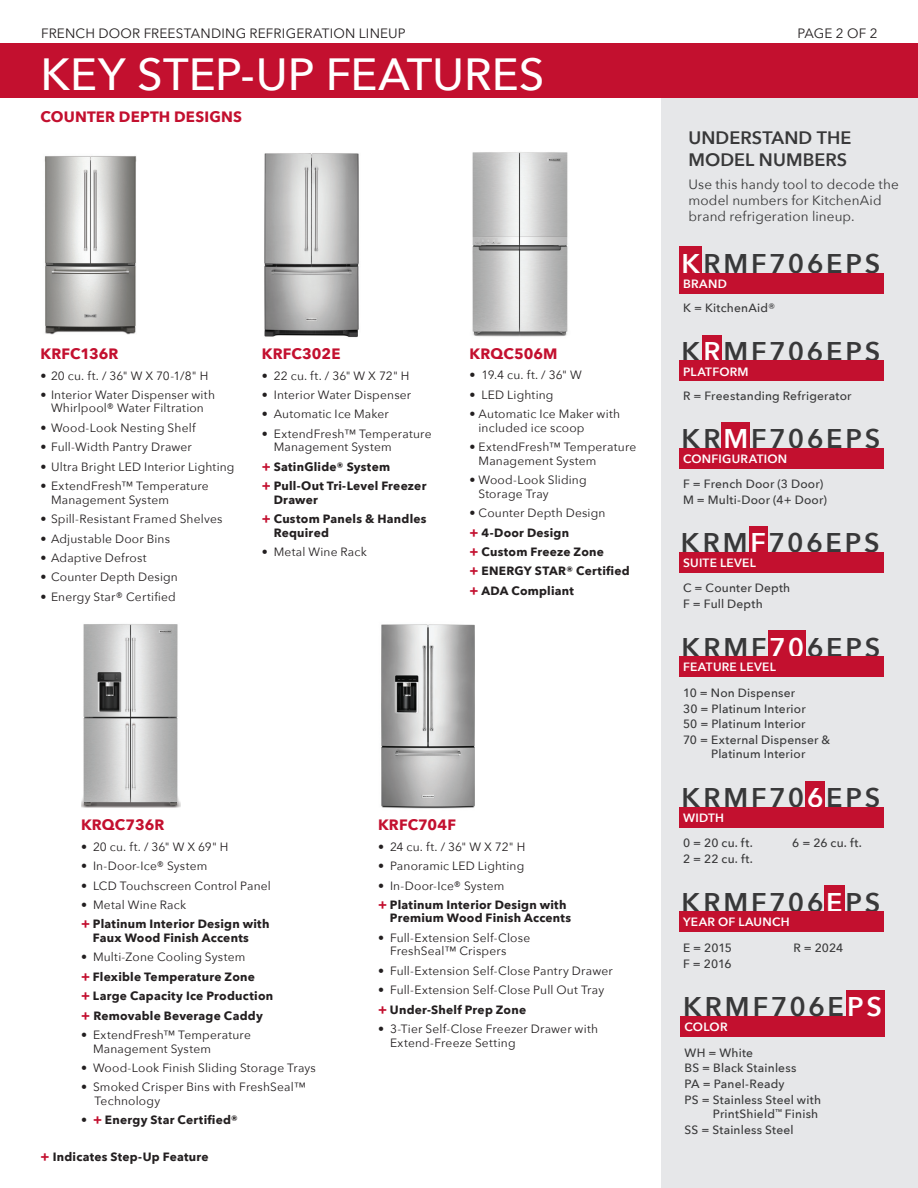
<style>
.page{position:relative;width:918px;height:1188px;background:#fff}
.page>*{position:absolute;margin:0;border:0;box-sizing:border-box;transform-origin:0 0}
.t1{font:500 45px "Avenir Next";color:#fff}
.t2{font:600 27px "Avenir Next";letter-spacing:.105em;color:#383839}
.t3{font:600 18px/21.6px "Avenir Next";letter-spacing:.005em;color:#383839}
.t4{font:700 15px "Avenir Next";letter-spacing:.01em;color:#c3102f}
.t5{font:13.5px/16.2px "Avenir Next";letter-spacing:.01em;color:#383839}
.t6{font:13.5px "Avenir Next";letter-spacing:.015em;color:#231f20}
.t7{font:12px/13.5px "Avenir Next";letter-spacing:.015em;color:#231f20}
.t8{font:700 12px/19.5px "Avenir Next";letter-spacing:.02em;color:#231f20}
.t9{font:500 12px/15.8px "Avenir Next";letter-spacing:.015em;color:#383839}
.t10{font:600 12px "Avenir Next";letter-spacing:.02em;color:#fff}
.t11{font:500 12px/15.8px "Avenir Next";letter-spacing:-.015em;color:#383839}
.s1{font-size:13.5px;color:#c3102f}
.s2{font-weight:400}
.s3{font-weight:700;font-size:13.5px;color:#c3102f}
.s4{font-weight:700}
.s5{color:#fff}
</style>
<div class="page">
<div style="left:662px;top:96px;width:256px;height:1092px;background:#e6e7e9"></div>
<div style="left:0;top:44px;width:918px;height:54px;background:#c3102f"></div>
<img style="left:28px;top:43px;width:531px;height:1px">
<img style="left:44px;top:156px;width:93px;height:179px">
<img style="left:264px;top:153px;width:95px;height:185px">
<img style="left:81px;top:624px;width:100px;height:184px">
<img style="left:472px;top:152px;width:96px;height:185px">
<img style="left:381px;top:624px;width:94px;height:185px">
<div style="left:679px;top:246px;width:23px;height:27px;background:#c3102f"></div>
<div style="left:679px;top:273px;width:204px;height:21px;background:#c3102f"></div>
<div style="left:722px;top:422px;width:28px;height:27px;background:#c3102f"></div>
<div style="left:679px;top:449px;width:204px;height:20px;background:#c3102f"></div>
<div style="left:702px;top:335px;width:19px;height:27px;background:#c3102f"></div>
<div style="left:679px;top:361px;width:204px;height:20px;background:#c3102f"></div>
<div style="left:768px;top:630px;width:37px;height:27px;background:#c3102f"></div>
<div style="left:679px;top:657px;width:204px;height:20px;background:#c3102f"></div>
<div style="left:805px;top:781px;width:20px;height:27px;background:#c3102f"></div>
<div style="left:679px;top:807px;width:204px;height:20px;background:#c3102f"></div>
<div style="left:749px;top:526px;width:19px;height:27px;background:#c3102f"></div>
<div style="left:679px;top:552px;width:204px;height:20px;background:#c3102f"></div>
<div style="left:824px;top:885px;width:21px;height:27px;background:#c3102f"></div>
<div style="left:679px;top:912px;width:204px;height:20px;background:#c3102f"></div>
<div style="left:846px;top:990px;width:39px;height:27px;background:#c3102f"></div>
<div style="left:681px;top:1017px;width:204px;height:20px;background:#c3102f"></div>
<p class="t6" style="left:41px;top:21px;width:366px">FRENCH DOOR FREESTANDING REFRIGERATION LINEUP</p>
<h1 class="t1" style="left:40px;top:36px;width:505px">KEY STEP-UP FEATURES</h1>
<p class="t4" style="left:40px;top:103px;width:203px">COUNTER DEPTH DESIGNS</p>
<p class="t4" style="left:40px;top:341px;width:79px">KRFC136R</p>
<p class="t7" style="left:40px;top:368px;width:169px">• 20 cu. ft. / 36" W X 70-1/8" H</p>
<p class="t7" style="left:40px;top:388px;width:176px;text-align:center">• Interior Water Dispenser with<br>Whirlpool® Water Filtration</p>
<p class="t7" style="left:40px;top:420px;width:157px">• Wood-Look Nesting Shelf</p>
<p class="t7" style="left:40px;top:440px;width:153px">• Full-Width Pantry Drawer</p>
<p class="t7" style="left:40px;top:459px;width:196px">• Ultra Bright LED Interior Lighting</p>
<p class="t7" style="left:51px;top:479px;width:159px;text-indent:-10px">• ExtendFresh™ Temperature<br>Management System</p>
<p class="t7" style="left:40px;top:512px;width:183px">• Spill-Resistant Framed Shelves</p>
<p class="t7" style="left:40px;top:531px;width:131px">• Adjustable Door Bins</p>
<p class="t7" style="left:40px;top:551px;width:108px">• Adaptive Defrost</p>
<p class="t7" style="left:40px;top:570px;width:139px">• Counter Depth Design</p>
<p class="t7" style="left:40px;top:590px;width:137px">• Energy Star® Certified</p>
<p class="t4" style="left:262px;top:341px;width:80px">KRFC302E</p>
<p class="t7" style="left:262px;top:368px;width:149px">• 22 cu. ft. / 36" W X 72" H</p>
<p class="t7" style="left:262px;top:388px;width:151px">• Interior Water Dispenser</p>
<p class="t7" style="left:262px;top:407px;width:129px">• Automatic Ice Maker</p>
<p class="t7" style="left:274px;top:426px;width:159px;text-indent:-12px">• ExtendFresh™ Temperature<br>Management System</p>
<p class="t8" style="left:262px;top:457px;width:166px"><span class="s1">+</span> SatinGlide® System<br><span class="s1">+</span> Pull-Out Tri-Level Freezer</p>
<p class="t8" style="left:262px;top:490px;width:166px;text-indent:12px">Drawer<br><span class="s1">+</span> Custom Panels &amp; Handles</p>
<p class="t8" style="left:274px;top:523px;width:57px">Required</p>
<p class="t7" style="left:262px;top:545px;width:107px">• Metal Wine Rack</p>
<p class="t4" style="left:470px;top:341px;width:90px">KRQC506M</p>
<p class="t7" style="left:470px;top:368px;width:114px">• 19.4 cu. ft. / 36" W</p>
<p class="t7" style="left:470px;top:387px;width:86px">• LED Lighting</p>
<p class="t7" style="left:478px;top:407px;width:143px;text-indent:-9px">• Automatic Ice Maker with included ice scoop</p>
<p class="t7" style="left:478px;top:440px;width:159px;text-indent:-9px">• ExtendFresh™ Temperature<br>Management System</p>
<p class="t7" style="left:478px;top:473px;width:110px;text-indent:-9px">• Wood-Look Sliding<br>Storage Tray</p>
<p class="t8" style="left:470px;top:503px;width:162px"><span class="s2">• Counter Depth Design<br></span><span class="s1">+</span> 4-Door Design<br><span class="s1">+</span> Custom Freeze Zone<br><span class="s1">+</span> ENERGY STAR® Certified <span class="s1">+</span> ADA Compliant</p>
<p class="t4" style="left:81px;top:812px;width:85px">KRQC736R</p>
<p class="t7" style="left:81px;top:839px;width:149px">• 20 cu. ft. / 36" W X 69" H</p>
<p class="t7" style="left:81px;top:859px;width:128px">• In-Door-Ice® System</p>
<p class="t7" style="left:81px;top:878px;width:191px">• LCD Touchscreen Control Panel</p>
<p class="t8" style="left:81px;top:895px;width:190px"><span class="s2">• Metal Wine Rack<br></span><span class="s1">+</span> Platinum Interior Design with</p>
<p class="t8" style="left:93px;top:928px;width:157px">Faux Wood Finish Accents</p>
<p class="t8" style="left:81px;top:947px;width:194px"><span class="s2">• Multi-Zone Cooling System<br></span><span class="s1">+</span> Flexible Temperature Zone<br><span class="s1">+</span> Large Capacity Ice Production <span class="s1">+</span> Removable Beverage Caddy</p>
<p class="t7" style="left:93px;top:1028px;width:159px;text-indent:-12px">• ExtendFresh™ Temperature<br>Management System</p>
<p class="t7" style="left:81px;top:1061px;width:236px">• Wood-Look Finish Sliding Storage Trays</p>
<p class="t7" style="left:95px;top:1080px;width:213px;text-indent:-14px">• Smoked Crisper Bins with FreshSeal™<br>Technology</p>
<p class="t8" style="left:81px;top:1110px;width:159px"><span class="s2">•</span> <span class="s1">+</span> Energy Star Certified®</p>
<p class="t8" style="left:40px;top:1147px;width:170px"><span class="s1">+</span> Indicates Step-Up Feature</p>
<p class="t4" style="left:378px;top:812px;width:80px">KRFC704F</p>
<p class="t7" style="left:378px;top:839px;width:149px">• 24 cu. ft. / 36" W X 72" H</p>
<p class="t7" style="left:378px;top:859px;width:148px">• Panoramic LED Lighting</p>
<p class="t8" style="left:378px;top:875px;width:190px"><span class="s2">• In-Door-Ice® System<br></span><span class="s1">+</span> Platinum Interior Design with</p>
<p class="t8" style="left:390px;top:908px;width:183px">Premium Wood Finish Accents</p>
<p class="t7" style="left:390px;top:930px;width:142px;text-indent:-12px">• Full-Extension Self-Close<br>FreshSeal™ Crispers</p>
<p class="t7" style="left:378px;top:963px;width:236px">• Full-Extension Self-Close Pantry Drawer</p>
<p class="t7" style="left:378px;top:980px;width:228px;line-height:19.5px">• Full-Extension Self-Close Pull Out Tray <span class="s3">+</span> <span class="s4">Under-Shelf Prep Zone</span></p>
<p class="t7" style="left:390px;top:1022px;width:210px;text-indent:-12px">• 3-Tier Self-Close Freezer Drawer with<br>Extend-Freeze Setting</p>
<p class="t6" style="left:797px;top:21px;width:82px">PAGE 2 OF 2</p>
<h3 class="t3" style="left:688px;top:126px;width:164px">UNDERSTAND THE<br>MODEL NUMBERS</h3>
<p class="t5" style="left:688px;top:176px;width:212px">Use this handy tool to decode the model numbers for KitchenAid brand refrigeration lineup.</p>
<h2 class="t2" style="left:682px;top:241px;width:200px"><span class="s5">K</span>RMF706EPS</h2>
<p class="t10" style="left:683px;top:273px;width:45px">BRAND</p>
<p class="t9" style="left:683px;top:300px;width:94px">K = KitchenAid®</p>
<h2 class="t2" style="left:682px;top:328px;width:200px">K<span class="s5">R</span>MF706EPS</h2>
<p class="t10" style="left:683px;top:361px;width:67px">PLATFORM</p>
<p class="t9" style="left:683px;top:387px;width:170px">R = Freestanding Refrigerator</p>
<h2 class="t2" style="left:682px;top:416px;width:200px">KR<span class="s5">M</span>F706EPS</h2>
<p class="t10" style="left:683px;top:449px;width:106px">CONFIGURATION</p>
<p class="t9" style="left:683px;top:475px;width:145px">F = French Door (3 Door)<br>M = Multi-Door (4+ Door)</p>
<h2 class="t2" style="left:681px;top:520px;width:200px">KRM<span class="s5">F</span>706EPS</h2>
<p class="t10" style="left:683px;top:552px;width:74px">SUITE LEVEL</p>
<p class="t9" style="left:683px;top:580px;width:109px">C = Counter Depth<br>F = Full Depth</p>
<h2 class="t2" style="left:682px;top:624px;width:200px">KRMF<span class="s5">70</span>6EPS</h2>
<p class="t10" style="left:683px;top:657px;width:94px">FEATURE LEVEL</p>
<p class="t9" style="left:683px;top:684px;width:149px">10 = Non Dispenser<br>30 = Platinum Interior<br>50 = Platinum Interior<br>70 = External Dispenser &amp;</p>
<p class="t9" style="left:711px;top:746px;width:96px">Platinum Interior</p>
<h2 class="t2" style="left:682px;top:775px;width:200px">KRMF70<span class="s5">6</span>EPS</h2>
<p class="t10" style="left:683px;top:807px;width:43px">WIDTH</p>
<p class="t9" style="left:683px;top:835px;width:71px">0 = 20 cu. ft.<br>2 = 22 cu. ft.</p>
<p class="t9" style="left:792px;top:835px;width:71px">6 = 26 cu. ft.</p>
<h2 class="t2" style="left:682px;top:879px;width:200px">KRMF706<span class="s5">E</span>PS</h2>
<p class="t10" style="left:683px;top:912px;width:108px">YEAR OF LAUNCH</p>
<p class="t11" style="left:683px;top:939px;width:51px">E = 2015<br>F = 2016</p>
<p class="t9" style="left:793px;top:939px;width:51px">R = 2024</p>
<h2 class="t2" style="left:683px;top:984px;width:200px">KRMF706E<span class="s5">PS</span></h2>
<p class="t10" style="left:685px;top:1017px;width:44px">COLOR</p>
<p class="t9" style="left:685px;top:1044px;width:138px">WH = White<br>BS = Black Stainless<br>PA = Panel-Ready<br>PS = Stainless Steel with</p>
<p class="t9" style="left:685px;top:1106px;width:135px;text-indent:28px">PrintShield<sup>™</sup> Finish<br>SS = Stainless Steel</p>
</div>
